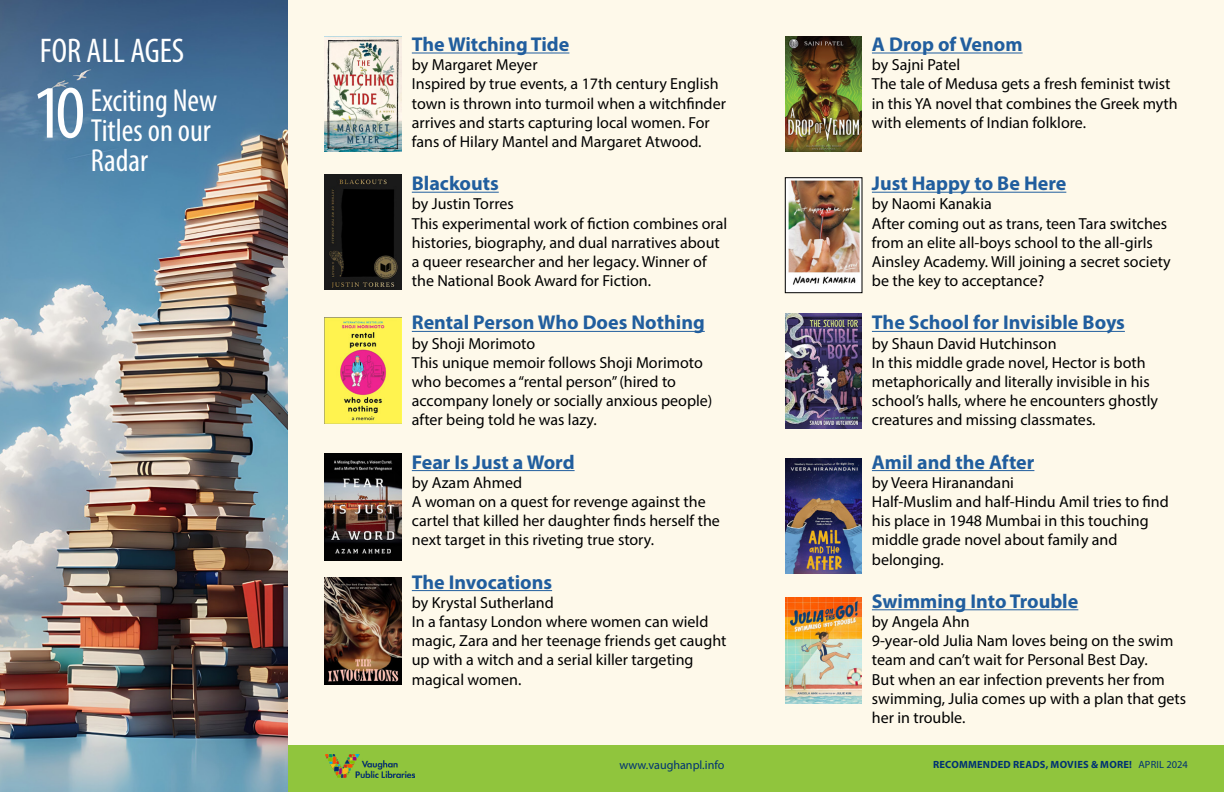
<style>
.page{position:relative;width:1224px;height:792px;background:#fff}
.page>*{position:absolute;margin:0;border:0;box-sizing:border-box;transform-origin:0 0}
.t1{font:condensed 76px "Myriad Pro";color:#fff}
.t2{font:condensed 34.4px "Myriad Pro";color:#fff}
.t3{font:condensed 32px/30px "Myriad Pro";color:#fff}
.t4{font:700 20px "Myriad Pro";color:#215e9e}
.t5{font:16px/19.2px "Myriad Pro";color:#000}
.t6{font:12.1px "Myriad Pro";color:#003273}
.t7{font:700 10.4px "Myriad Pro";letter-spacing:.02em;color:#003273}
.s1{font-weight:400}
</style>
<div class="page">
<div style="left:277px;top:0;width:947px;height:792px;background:#fef9ea"></div>
<img style="left:0;top:0;width:288px;height:792px">
<div style="left:288px;top:745px;width:936px;height:47px;background:#90c53d"></div>
<img style="left:326px;top:754px;width:88px;height:24px">
<hr style="left:412px;top:52px;width:157px;height:1px;background:#215e9e">
<hr style="left:412px;top:192px;width:87px;height:1px;background:#215e9e">
<hr style="left:412px;top:331px;width:293px;height:1px;background:#215e9e">
<hr style="left:412px;top:470px;width:163px;height:1px;background:#215e9e">
<hr style="left:412px;top:590px;width:140px;height:1px;background:#215e9e">
<hr style="left:872px;top:52px;width:151px;height:1px;background:#215e9e">
<hr style="left:872px;top:192px;width:194px;height:1px;background:#215e9e">
<hr style="left:872px;top:331px;width:253px;height:1px;background:#215e9e">
<hr style="left:872px;top:470px;width:162px;height:1px;background:#215e9e">
<hr style="left:872px;top:609px;width:206px;height:1px;background:#215e9e">
<img style="left:324px;top:37px;width:77px;height:115px">
<img style="left:785px;top:37px;width:77px;height:115px">
<img style="left:787px;top:179px;width:73px;height:112px">
<div style="left:785px;top:177px;width:77px;height:116px;border:1px solid #000"></div>
<img style="left:785px;top:314px;width:77px;height:115px">
<img style="left:785px;top:458px;width:77px;height:115px">
<img style="left:785px;top:598px;width:77px;height:105px">
<img style="left:324px;top:174px;width:77px;height:115px">
<img style="left:324px;top:318px;width:77px;height:106px">
<img style="left:324px;top:453px;width:77px;height:107px">
<img style="left:324px;top:577px;width:77px;height:108px">
<h2 class="t2" style="left:40px;top:30px;width:146px">FOR ALL AGES</h2>
<h1 class="t1" style="left:33px;top:67px;width:54px">10</h1>
<h3 class="t3" style="left:91px;top:85px;width:128px">Exciting New<br>Titles on our<br>Radar</h3>
<p class="t4" style="left:412px;top:31px;width:159px">The Witching Tide</p>
<p class="t5" style="left:412px;top:55px;width:316px">by Margaret Meyer<br>Inspired by true events, a 17th century English town is thrown into turmoil when a witchfinder arrives and starts capturing local women. For fans of Hilary Mantel and Margaret Atwood.</p>
<p class="t4" style="left:412px;top:170px;width:88px">Blackouts</p>
<p class="t5" style="left:412px;top:194px;width:317px">by Justin Torres<br>This experimental work of fiction combines oral histories, biography, and dual narratives about a queer researcher and her legacy. Winner of the National Book Award for Fiction.</p>
<p class="t4" style="left:412px;top:310px;width:294px">Rental Person Who Does Nothing</p>
<p class="t5" style="left:412px;top:333px;width:302px">by Shoji Morimoto<br>This unique memoir follows Shoji Morimoto who becomes a “rental person” (hired to accompany lonely or socially anxious people) after being told he was lazy.</p>
<p class="t4" style="left:412px;top:449px;width:164px">Fear Is Just a Word</p>
<p class="t5" style="left:412px;top:473px;width:310px">by Azam Ahmed<br>A woman on a quest for revenge against the cartel that killed her daughter finds herself the next target in this riveting true story.</p>
<p class="t4" style="left:412px;top:569px;width:142px">The Invocations</p>
<p class="t5" style="left:412px;top:593px;width:316px">by Krystal Sutherland<br>In a fantasy London where women can wield magic, Zara and her teenage friends get caught up with a witch and a serial killer targeting magical women.</p>
<p class="t4" style="left:872px;top:31px;width:152px">A Drop of Venom</p>
<p class="t5" style="left:872px;top:55px;width:307px">by Sajni Patel<br>The tale of Medusa gets a fresh feminist twist in this YA novel that combines the Greek myth with elements of Indian folklore.</p>
<p class="t4" style="left:872px;top:170px;width:196px">Just Happy to Be Here</p>
<p class="t5" style="left:872px;top:194px;width:300px">by Naomi Kanakia<br>After coming out as trans, teen Tara switches from an elite all-boys school to the all-girls Ainsley Academy. Will joining a secret society be the key to acceptance?</p>
<p class="t4" style="left:872px;top:310px;width:254px">The School for Invisible Boys</p>
<p class="t5" style="left:872px;top:333px;width:288px">by Shaun David Hutchinson<br>In this middle grade novel, Hector is both metaphorically and literally invisible in his school’s halls, where he encounters ghostly creatures and missing classmates.</p>
<p class="t4" style="left:872px;top:449px;width:164px">Amil and the After</p>
<p class="t5" style="left:872px;top:473px;width:298px">by Veera Hiranandani<br>Half-Muslim and half-Hindu Amil tries to find his place in 1948 Mumbai in this touching middle grade novel about family and belonging.</p>
<p class="t4" style="left:872px;top:588px;width:208px">Swimming Into Trouble</p>
<p class="t5" style="left:872px;top:612px;width:316px">by Angela Ahn<br>9-year-old Julia Nam loves being on the swim team and can’t wait for Personal Best Day.<br>But when an ear infection prevents her from swimming, Julia comes up with a plan that gets her in trouble.</p>
<p class="t6" style="left:619px;top:758px;width:107px">www.vaughanpl.info</p>
<p class="t7" style="left:933px;top:758px;width:256px">RECOMMENDED READS, MOVIES &amp; MORE! <span class="s1">APRIL 2024</span></p>
</div>
